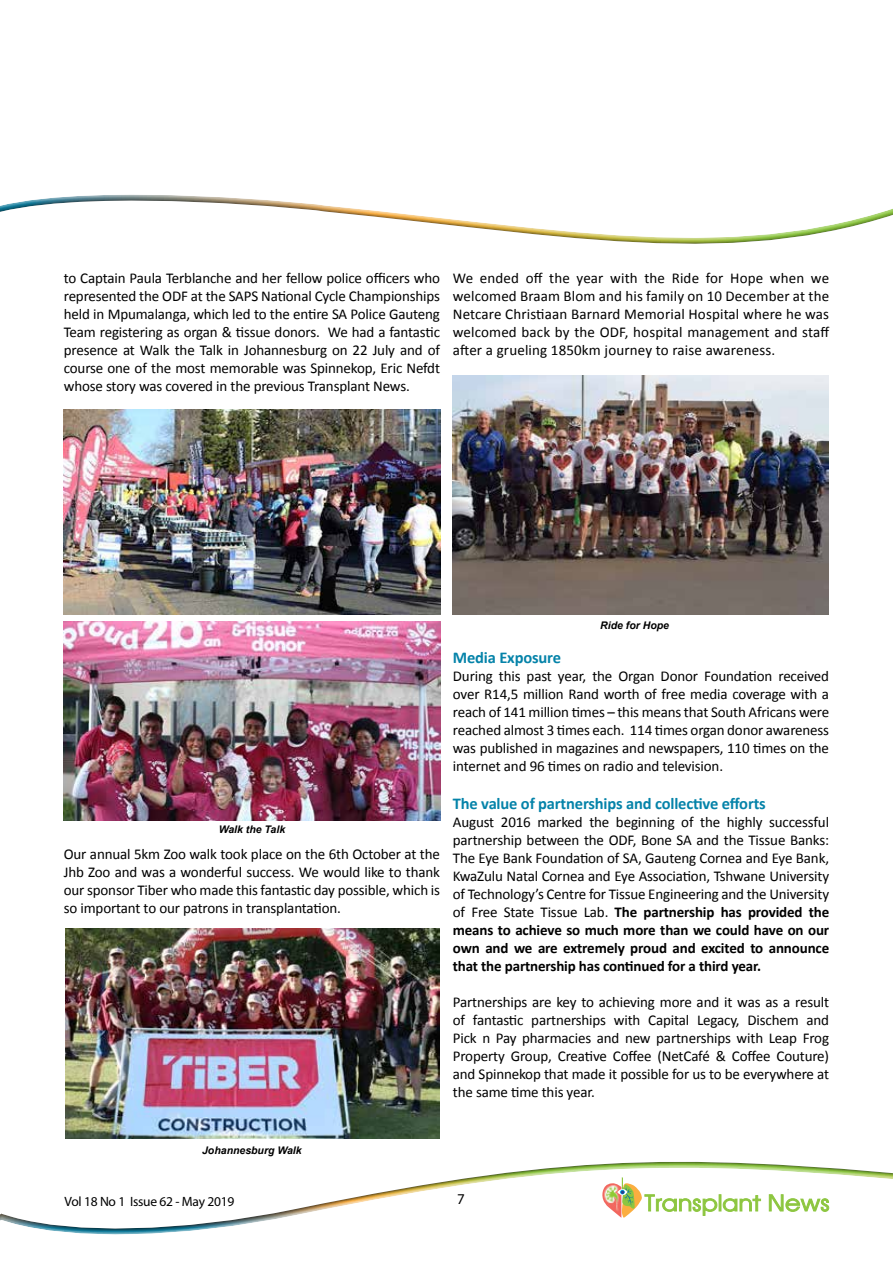
<style>
.page{position:relative;width:893px;height:1263px;background:#fff}
.page>*{position:absolute;margin:0;border:0;box-sizing:border-box;transform-origin:0 0}
.t1{font:700 16.5px "Calibri";letter-spacing:-.01em;color:#0583a9}
.t2{font:15px/18px "Calibri";letter-spacing:-.01em;color:#000;text-align:justify}
.t3{font:15px "Myriad Pro";color:#000}
.t4{font:13.5px "Myriad Pro";letter-spacing:-.02em;color:#000}
.t5{font:italic 700 10.5px "Arial";color:#000}
.s1{font-weight:700}
</style>
<div class="page">
<div style="left:2px;top:1159px;width:891px;height:72px;background:#000;opacity:.75"></div>
<hr style="left:0;top:1159px;width:2px;height:72px;background:#000;opacity:.75">
<div style="left:0;top:162px;width:893px;height:83px;background:#000;opacity:.75"></div>
<svg style="left:602px;top:1177px;width:227px;height:41px"></svg>
<img style="left:601px;top:1181px;width:18px;height:34px">
<img style="left:453px;top:375px;width:375px;height:239px">
<img style="left:64px;top:410px;width:376px;height:204px">
<img style="left:64px;top:621px;width:376px;height:199px">
<img style="left:66px;top:928px;width:374px;height:211px">
<p class="t2" style="left:64px;top:269px;width:378px">to Captain Paula Terblanche and her fellow police officers who represented the ODF at the SAPS National Cycle Championships held in Mpumalanga, which led to the entire SA Police Gauteng Team registering as organ &amp; tissue donors. We had a fantastic presence at Walk the Talk in Johannesburg on 22 July and of course one of the most memorable was Spinnekop, Eric Nefdt whose story was covered in the previous Transplant News.</p>
<p class="t2" style="left:453px;top:269px;width:378px">We ended off the year with the Ride for Hope when we welcomed Braam Blom and his family on 10 December at the Netcare Christiaan Barnard Memorial Hospital where he was welcomed back by the ODF, hospital management and staff after a grueling 1850km journey to raise awareness.</p>
<p class="t5" style="left:219px;top:822px;width:68px">Walk the Talk</p>
<p class="t2" style="left:64px;top:845px;width:378px">Our annual 5km Zoo walk took place on the 6th October at the Jhb Zoo and was a wonderful success. We would like to thank our sponsor Tiber who made this fantastic day possible, which is so important to our patrons in transplantation.</p>
<p class="t5" style="left:600px;top:618px;width:70px">Ride for Hope</p>
<p class="t1" style="left:453px;top:647px;width:110px">Media Exposure</p>
<p class="t2" style="left:453px;top:667px;width:378px">During this past year, the Organ Donor Foundation received over R14,5 million Rand worth of free media coverage with a reach of 141 million times – this means that South Africans were reached almost 3 times each. 114 times organ donor awareness was published in magazines and newspapers, 110 times on the internet and 96 times on radio and television.</p>
<p class="t1" style="left:453px;top:793px;width:314px">The value of partnerships and collective efforts</p>
<p class="t2" style="left:453px;top:813px;width:378px">August 2016 marked the beginning of the highly successful partnership between the ODF, Bone SA and the Tissue Banks:<br>The Eye Bank Foundation of SA, Gauteng Cornea and Eye Bank, KwaZulu Natal Cornea and Eye Association, Tshwane University of Technology’s Centre for Tissue Engineering and the University of Free State Tissue Lab. <span class="s1">The partnership has provided the means to achieve so much more than we could have on our own and we are extremely proud and excited to announce that the partnership has continued for a third year.</span></p>
<p class="t2" style="left:453px;top:993px;width:378px">Partnerships are key to achieving more and it was as a result of fantastic partnerships with Capital Legacy, Dischem and Pick n Pay pharmacies and new partnerships with Leap Frog Property Group, Creative Coffee (NetCafé &amp; Coffee Couture) and Spinnekop that made it possible for us to be everywhere at the same time this year.</p>
<p class="t5" style="left:202px;top:1143px;width:101px">Johannesburg Walk</p>
<p class="t4" style="left:65px;top:1193px;width:171px">Vol 18 No 1 Issue 62 - May 2019</p>
<p class="t3" style="left:457px;top:1189px;width:9px">7</p>
</div>
